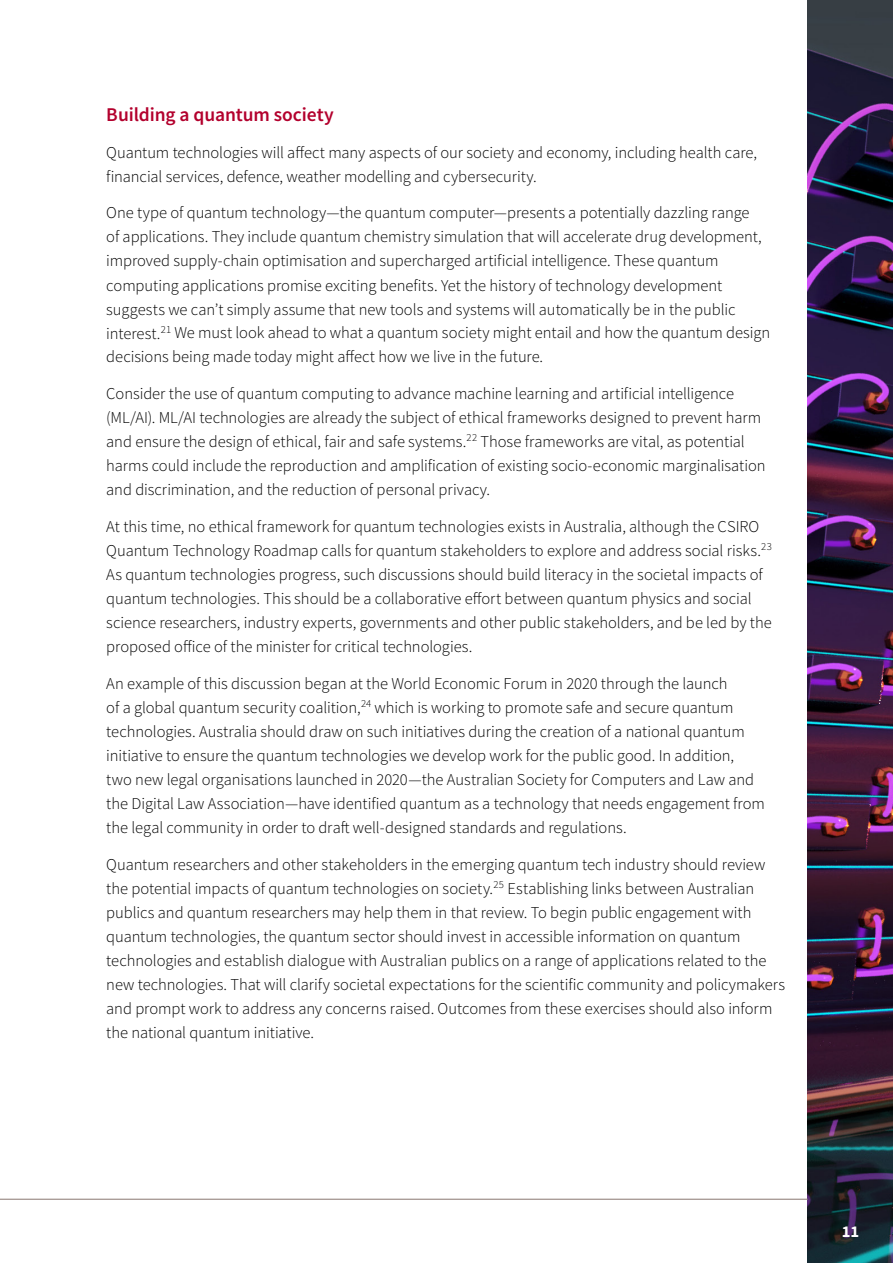
<style>
.page{position:relative;width:893px;height:1263px;background:#fff}
.page>*{position:absolute;margin:0;border:0;box-sizing:border-box;transform-origin:0 0}
.t1{font:600 19.5px "Source Sans Pro";letter-spacing:-.005em;color:#b3002d}
.t2{font:300 16.5px/24px "Source Sans Pro";letter-spacing:-.005em;color:#000}
.t3{font:700 16.5px "Source Sans Pro";color:#fff}
</style>
<div class="page">
<img style="left:808px;top:0;width:85px;height:1263px">
<hr style="left:0;top:1199px;width:808px;height:1px;background:#89766f">
<p class="t1" style="left:106px;top:102px;width:229px">Building a quantum society</p>
<p class="t2" style="left:106px;top:140px;width:652px">Quantum technologies will affect many aspects of our society and economy, including health care, financial services, defence, weather modelling and cybersecurity.</p>
<p class="t2" style="left:106px;top:201px;width:665px">One type of quantum technology—the quantum computer—presents a potentially dazzling range<br>of applications. They include quantum chemistry simulation that will accelerate drug development, improved supply-chain optimisation and supercharged artificial intelligence. These quantum computing applications promise exciting benefits. Yet the history of technology development suggests we can’t simply assume that new tools and systems will automatically be in the public interest.<sup>21</sup> We must look ahead to what a quantum society might entail and how the quantum design decisions being made today might affect how we live in the future.</p>
<p class="t2" style="left:106px;top:382px;width:661px">Consider the use of quantum computing to advance machine learning and artificial intelligence (ML/AI). ML/AI technologies are already the subject of ethical frameworks designed to prevent harm and ensure the design of ethical, fair and safe systems.<sup>22</sup> Those frameworks are vital, as potential harms could include the reproduction and amplification of existing socio-economic marginalisation and discrimination, and the reduction of personal privacy.</p>
<p class="t2" style="left:106px;top:515px;width:667px">At this time, no ethical framework for quantum technologies exists in Australia, although the CSIRO Quantum Technology Roadmap calls for quantum stakeholders to explore and address social risks.<sup>23<br></sup>As quantum technologies progress, such discussions should build literacy in the societal impacts of quantum technologies. This should be a collaborative effort between quantum physics and social science researchers, industry experts, governments and other public stakeholders, and be led by the proposed office of the minister for critical technologies.</p>
<p class="t2" style="left:106px;top:671px;width:660px">An example of this discussion began at the World Economic Forum in 2020 through the launch<br>of a global quantum security coalition,<sup>24</sup> which is working to promote safe and secure quantum technologies. Australia should draw on such initiatives during the creation of a national quantum initiative to ensure the quantum technologies we develop work for the public good. In addition,<br>two new legal organisations launched in 2020—the Australian Society for Computers and Law and the Digital Law Association—have identified quantum as a technology that needs engagement from the legal community in order to draft well-designed standards and regulations.</p>
<p class="t2" style="left:106px;top:852px;width:680px">Quantum researchers and other stakeholders in the emerging quantum tech industry should review the potential impacts of quantum technologies on society.<sup>25</sup> Establishing links between Australian publics and quantum researchers may help them in that review. To begin public engagement with quantum technologies, the quantum sector should invest in accessible information on quantum technologies and establish dialogue with Australian publics on a range of applications related to the new technologies. That will clarify societal expectations for the scientific community and policymakers and prompt work to address any concerns raised. Outcomes from these exercises should also inform the national quantum initiative.</p>
<p class="t3" style="left:842px;top:1220px;width:19px">11</p>
</div>
